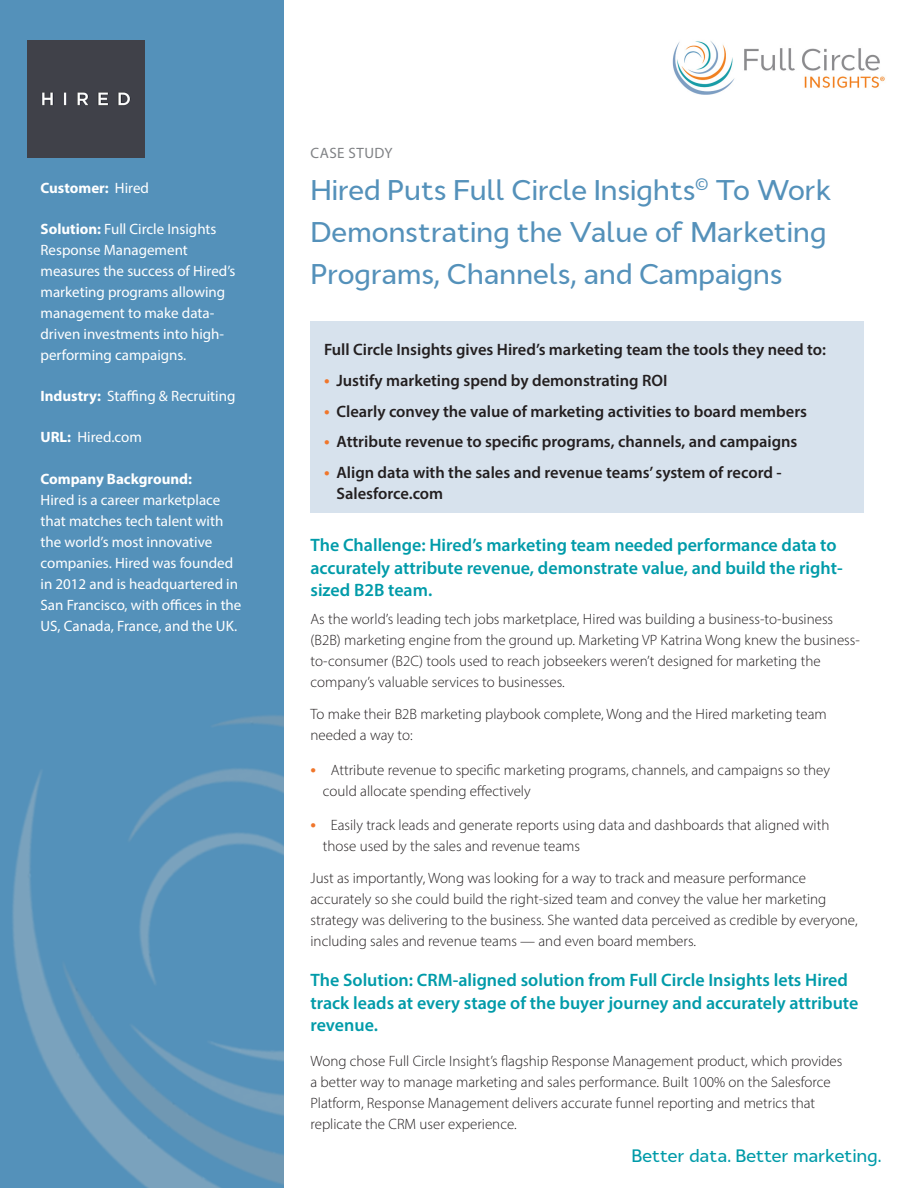
<style>
.page{position:relative;width:918px;height:1188px;background:#fff}
.page>*{position:absolute;margin:0;border:0;box-sizing:border-box;transform-origin:0 0}
.Intro_Text{font:500 28.5px/42px "Cyntho Pro";letter-spacing:-.02em;color:#5491ba}
.Intro_Text-2{font:600 18px/22.5px "Myriad Pro";color:#009ba9}
.Heading_1{font:500 18px "Cyntho Pro";letter-spacing:-.02em;color:#009ba9}
.Intro_Text-3{font:600 16.5px/21px "Myriad Pro";color:#231f20}
.Intro_Text-4{font:300 15px/21px "Myriad Pro";color:#231f20}
.Intro_Text-5{font:15px/21px "Myriad Pro";color:#fff}
.Intro_Text-6{font:700 15px "Myriad Pro";color:#fff}
.Intro_Text-7{font:15px "Myriad Pro";letter-spacing:.03em;color:#808285}
.s1{font-weight:400}
.s2{font-weight:700}
.s3{font-size:18px;color:#f0762b}
.s4{font-weight:600;font-size:18px;color:#f0762b}
.s5{font-weight:600;color:#fff}
</style>
<div class="page">
<div style="left:0;top:0;width:284px;height:1188px;background:#5491ba"></div>
<img style="left:672px;top:41px;width:213px;height:54px">
<div style="left:27px;top:40px;width:117px;height:118px;background:#404149"></div>
<img style="left:12px;top:715px;width:272px;height:473px">
<div style="left:310px;top:322px;width:554px;height:191px;background:#d7e2ed"></div>
<p class="Intro_Text-6" style="left:40px;top:178px;width:110px">Customer: <span class="s1">Hired</span></p>
<p class="Intro_Text-5" style="left:40px;top:218px;width:196px"><span class="s2">Solution:</span> Full Circle Insights<br>Response Management measures the success of Hired’s marketing programs allowing management to make data&shy;driven investments into high&shy;performing campaigns.</p>
<p class="Intro_Text-5" style="left:40px;top:385px;width:196px"><span class="s2">Industry:</span> Staffing &amp; Recruiting</p>
<p class="Intro_Text-5" style="left:40px;top:427px;width:103px"><span class="s2">URL:</span> Hired.com</p>
<p class="Intro_Text-5" style="left:40px;top:468px;width:202px"><span class="s2">Company Background:<br></span>Hired is a career marketplace that matches tech talent with the world’s most innovative companies. Hired was founded in 2012 and is headquartered in<br>San Francisco, with offices in the<br>US, Canada, France, and the UK.</p>
<p class="Intro_Text-7" style="left:310px;top:143px;width:84px">CASE STUDY</p>
<p class="Intro_Text" style="left:310px;top:169px;width:523px">Hired Puts Full Circle Insights<sup>©</sup> To Work<br>Demonstrating the Value of Marketing<br>Programs, Channels, and Campaigns</p>
<p class="Intro_Text-3" style="left:324px;top:339px;width:504px">Full Circle Insights gives Hired’s marketing team the tools they need to:</p>
<p class="Intro_Text-3" style="left:324px;top:370px;width:345px"><span class="s3">•</span> Justify marketing spend by demonstrating ROI</p>
<p class="Intro_Text-3" style="left:324px;top:400px;width:485px"><span class="s3">•</span> Clearly convey the value of marketing activities to board members</p>
<p class="Intro_Text-3" style="left:324px;top:431px;width:475px"><span class="s3">•</span> Attribute revenue to specific programs, channels, and campaigns</p>
<p class="Intro_Text-3" style="left:336px;top:462px;width:447px;text-indent:-12px"><span class="s3">•</span> Align data with the sales and revenue teams’ system of record -<br>Salesforce.com</p>
<p class="Intro_Text-2" style="left:310px;top:534px;width:534px">The Challenge: Hired’s marketing team needed performance data to accurately attribute revenue, demonstrate value, and build the right&shy;sized B2B team.</p>
<p class="Intro_Text-4" style="left:310px;top:608px;width:551px">As the world’s leading tech jobs marketplace, Hired was building a business-to-business (B2B) marketing engine from the ground up. Marketing VP Katrina Wong knew the business&shy;to-consumer (B2C) tools used to reach jobseekers weren’t designed for marketing the company’s valuable services to businesses.</p>
<p class="Intro_Text-4" style="left:310px;top:703px;width:518px">To make their B2B marketing playbook complete, Wong and the Hired marketing team needed a way to:</p>
<p class="Intro_Text-4" style="left:323px;top:759px;width:509px;text-indent:-12px"><span class="s4">•</span> <span class="s5">S</span>Attribute revenue to specific marketing programs, channels, and campaigns so they could allocate spending effectively</p>
<p class="Intro_Text-4" style="left:323px;top:815px;width:508px;text-indent:-12px"><span class="s4">•</span> <span class="s5">S</span>Easily track leads and generate reports using data and dashboards that aligned with those used by the sales and revenue teams</p>
<p class="Intro_Text-4" style="left:310px;top:868px;width:549px">Just as importantly, Wong was looking for a way to track and measure performance accurately so she could build the right-sized team and convey the value her marketing strategy was delivering to the business. She wanted data perceived as credible by everyone, including sales and revenue teams — and even board members.</p>
<p class="Intro_Text-2" style="left:310px;top:969px;width:549px">The Solution: CRM-aligned solution from Full Circle Insights lets Hired track leads at every stage of the buyer journey and accurately attribute revenue.</p>
<p class="Intro_Text-4" style="left:310px;top:1050px;width:533px">Wong chose Full Circle Insight’s flagship Response Management product, which provides a better way to manage marketing and sales performance. Built 100% on the Salesforce Platform, Response Management delivers accurate funnel reporting and metrics that replicate the CRM user experience.</p>
<p class="Heading_1" style="left:631px;top:1144px;width:252px">Better data. Better marketing.</p>
</div>
